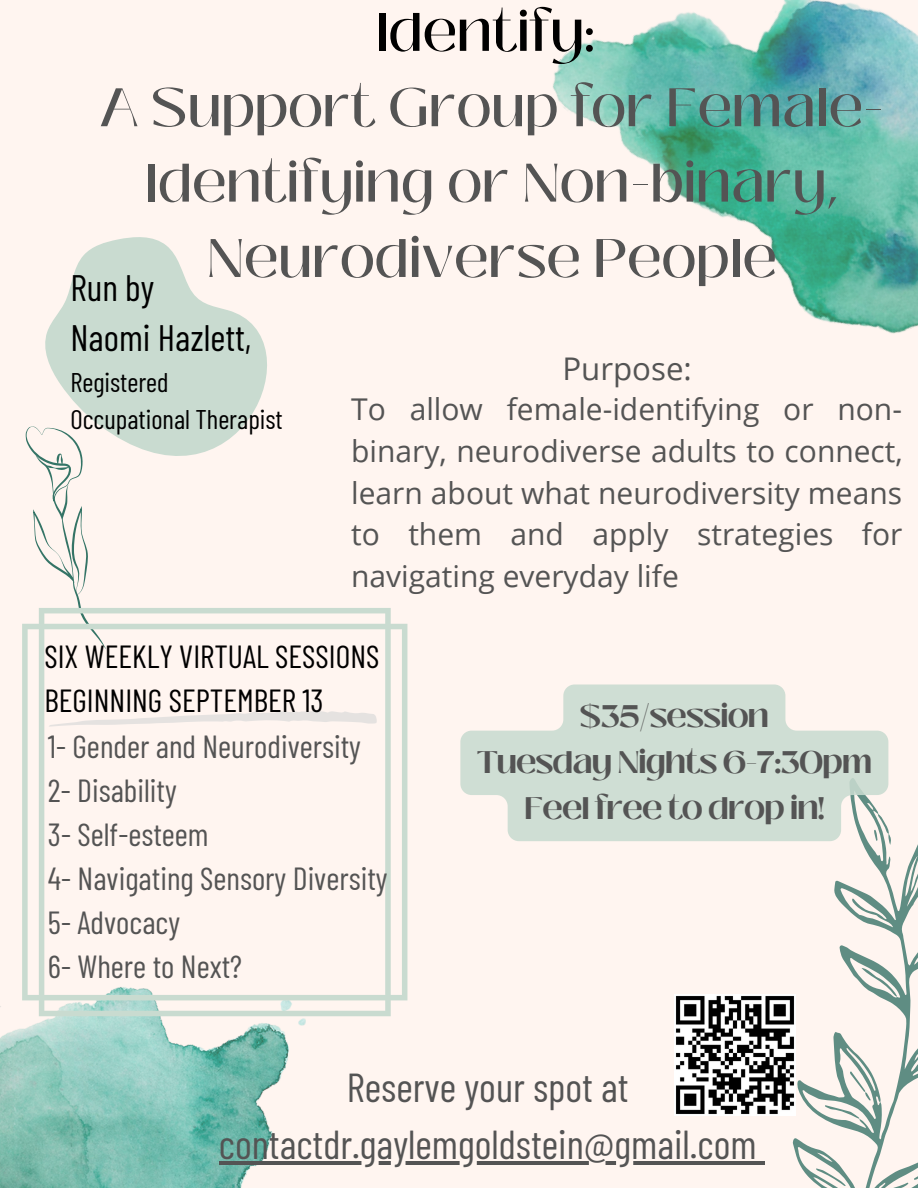
<style>
.page{position:relative;width:918px;height:1188px;background:#fff5f0}
.page>*{position:absolute;margin:0;border:0;box-sizing:border-box;transform-origin:0 0}
.t1{font:500 54px/75.3px "Black Mango";color:#545454;text-align:center}
.t2{font:500 54px "Black Mango";color:#000}
.t3{font:40.35px/56.2px "Barlow Condensed";color:#545454;text-align:center}
.t4{font:36.75px/50.7px "Barlow Condensed";color:#000}
.t5{font:31.95px/44.1px "Barlow Condensed";color:#545454}
.t6{font:31.95px/44.4px "Barlow Condensed";color:#000}
.t7{font:700 31.2px/46.2px "Black Mango";letter-spacing:-.025em;color:#545454;text-align:center}
.t8{font:31.2px "Open Sans";color:#545454}
.t9{font:30px/41.7px "Open Sans";color:#545454;text-align:justify}
.t10{font:27px/37.2px "Barlow Condensed";color:#000}
</style>
<div class="page">
<img style="left:0;top:1006px;width:311px;height:182px">
<img style="left:552px;top:0;width:366px;height:334px">
<svg style="left:653px;top:777px;width:265px;height:411px"></svg>
<svg style="left:824px;top:1071px;width:49px;height:51px"></svg>
<svg style="left:814px;top:1167px;width:34px;height:20px"></svg>
<svg style="left:870px;top:814px;width:24px;height:31px"></svg>
<svg style="left:882px;top:1172px;width:36px;height:16px"></svg>
<svg style="left:857px;top:967px;width:46px;height:30px"></svg>
<svg style="left:25px;top:426px;width:63px;height:182px"></svg>
<svg style="left:22px;top:608px;width:385px;height:408px"></svg>
<svg style="left:49px;top:711px;width:328px;height:16px"></svg>
<svg style="left:41px;top:237px;width:226px;height:294px;fill:#c9dbd0"></svg>
<img style="left:675px;top:995px;width:120px;height:120px">
<svg style="left:460px;top:684px;width:428px;height:157px;fill:#cfded4"></svg>
<hr style="left:219px;top:1161px;width:538px;height:3px;background:#545454">
<svg style="left:757px;top:1161px;width:8px;height:3px"></svg>
<h1 class="t2" style="left:376px;top:-9px;width:221px">Identify:</h1>
<h1 class="t1" style="left:99px;top:70px;width:786px">A Support Group for Female-<br>Identifying or Non-binary,<br>Neurodiverse People</h1>
<p class="t4" style="left:70px;top:261px;width:182px">Run by<br>Naomi Hazlett,</p>
<p class="t10" style="left:70px;top:362px;width:214px">Registered<br>Occupational Therapist</p>
<p class="t8" style="left:562px;top:347px;width:131px">Purpose:</p>
<p class="t9" style="left:351px;top:388px;width:553px">To allow female-identifying or non&shy;binary, neurodiverse adults to connect, learn about what neurodiversity means to them and apply strategies for navigating everyday life</p>
<p class="t6" style="left:44px;top:633px;width:336px">SIX WEEKLY VIRTUAL SESSIONS<br>BEGINNING SEPTEMBER 13</p>
<p class="t5" style="left:48px;top:723px;width:341px">1- Gender and Neurodiversity<br>2- Disability<br>3- Self-esteem<br>4- Navigating Sensory Diversity<br>5- Advocacy<br>6- Where to Next?</p>
<p class="t7" style="left:477px;top:693px;width:397px">$35/session<br>Tuesday Nights 6-7:30pm<br>Feel free to drop in!</p>
<h2 class="t3" style="left:219px;top:1058px;width:539px">Reserve your spot at contactdr.gaylemgoldstein@gmail.com</h2>
</div>
